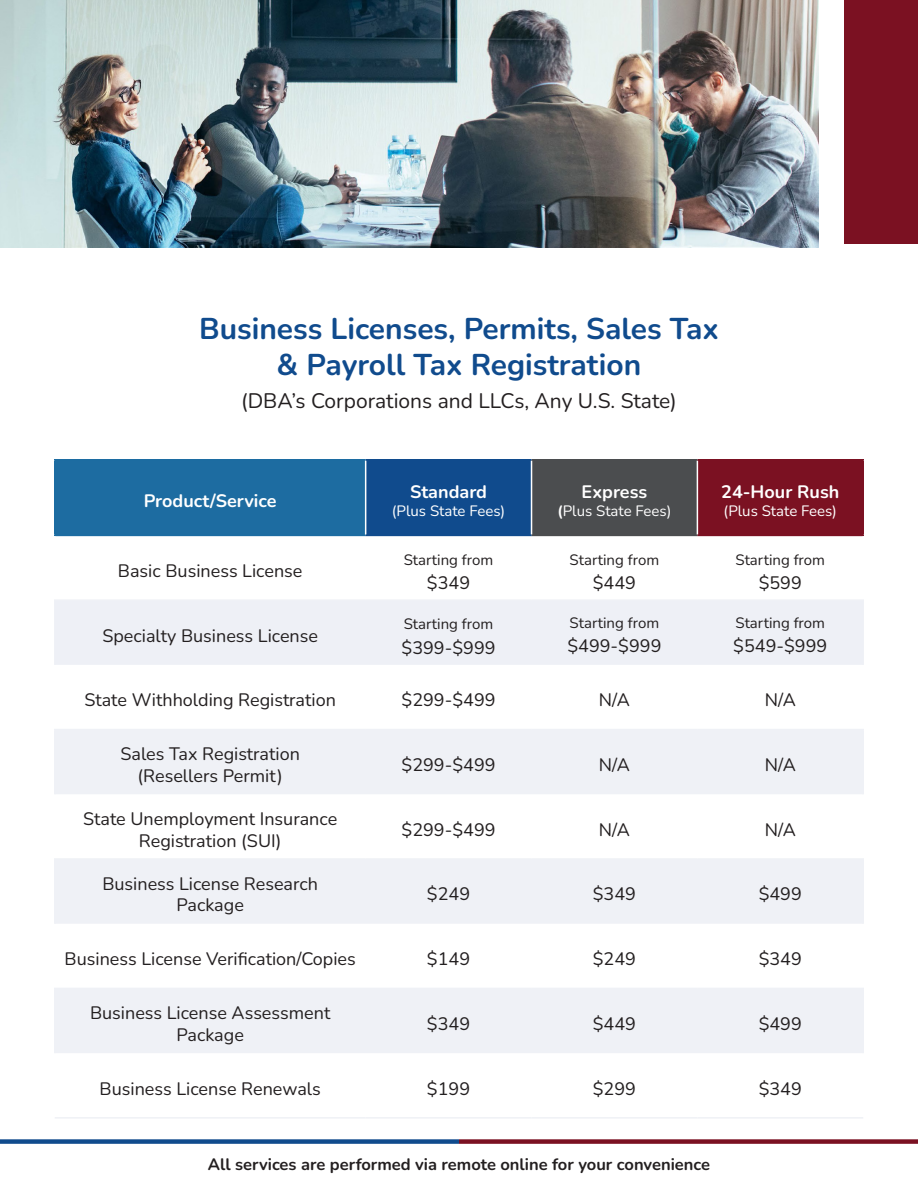
<style>
.page{position:relative;width:918px;height:1188px;background:#fff}
.page>*{position:absolute;margin:0;border:0;box-sizing:border-box;transform-origin:0 0}
.t1{font:700 30px "Nunito";color:#104b8d}
.t2{font:21px "Nunito";color:#231f20}
.t3{font:18px "Nunito";color:#231f20}
.t4{font:700 18px "Nunito";color:#fff}
.t5{font:700 16.5px "Nunito";color:#231f20}
.t6{font:15px "Nunito";color:#231f20}
.t7{font:15px "Nunito";color:#fff}
.s1{font-weight:700}
</style>
<div class="page">
<div style="left:55px;top:460px;width:311px;height:75px;background:#1d6ca1"></div>
<div style="left:366px;top:460px;width:166px;height:75px;background:#104b8d"></div>
<div style="left:532px;top:460px;width:165px;height:75px;background:#4b4d4f"></div>
<div style="left:697px;top:460px;width:166px;height:75px;background:#7b1122"></div>
<svg style="left:56px;top:536px;width:806px;height:1px"></svg>
<div style="left:56px;top:601px;width:806px;height:64px;background:#eef0f6"></div>
<svg style="left:56px;top:730px;width:806px;height:323px;fill:#eff1f6"></svg>
<hr style="left:54px;top:459px;width:312px;height:1px;background:#1c6ca2">
<hr style="left:54px;top:460px;width:2px;height:75px;background:#1c6ca2">
<hr style="left:54px;top:535px;width:312px;height:1px;background:#1c6ca2">
<hr style="left:365px;top:460px;width:1px;height:75px;background:#fff">
<hr style="left:531px;top:460px;width:1px;height:75px;background:#fff">
<hr style="left:697px;top:460px;width:1px;height:75px;background:#fff">
<hr style="left:697px;top:459px;width:167px;height:1px;background:#7b1122">
<hr style="left:862px;top:460px;width:2px;height:75px;background:#7b1122">
<hr style="left:697px;top:535px;width:167px;height:1px;background:#7b1122">
<hr style="left:532px;top:459px;width:165px;height:1px;background:#4b4d4f">
<hr style="left:532px;top:535px;width:165px;height:1px;background:#4b4d4f">
<hr style="left:366px;top:459px;width:166px;height:1px;background:#104b8d">
<hr style="left:366px;top:535px;width:166px;height:1px;background:#104b8d">
<hr style="left:54px;top:599px;width:312px;height:2px;background:#eff1f6">
<hr style="left:54px;top:601px;width:2px;height:64px;background:#eff1f6">
<hr style="left:366px;top:599px;width:166px;height:2px;background:#eff1f6">
<hr style="left:532px;top:599px;width:165px;height:2px;background:#eff1f6">
<hr style="left:697px;top:599px;width:167px;height:2px;background:#eff1f6">
<hr style="left:862px;top:601px;width:2px;height:64px;background:#eff1f6">
<hr style="left:54px;top:729px;width:312px;height:1px;background:#eff1f6">
<hr style="left:54px;top:730px;width:2px;height:64px;background:#eff1f6">
<hr style="left:366px;top:729px;width:166px;height:1px;background:#eff1f6">
<hr style="left:532px;top:729px;width:165px;height:1px;background:#eff1f6">
<hr style="left:697px;top:729px;width:167px;height:1px;background:#eff1f6">
<hr style="left:862px;top:730px;width:2px;height:64px;background:#eff1f6">
<hr style="left:54px;top:858px;width:312px;height:2px;background:#eff1f6">
<hr style="left:54px;top:860px;width:2px;height:64px;background:#eff1f6">
<hr style="left:366px;top:858px;width:166px;height:2px;background:#eff1f6">
<hr style="left:532px;top:858px;width:165px;height:2px;background:#eff1f6">
<hr style="left:697px;top:858px;width:167px;height:2px;background:#eff1f6">
<hr style="left:862px;top:860px;width:2px;height:64px;background:#eff1f6">
<hr style="left:54px;top:988px;width:312px;height:1px;background:#eff1f6">
<hr style="left:54px;top:989px;width:2px;height:64px;background:#eff1f6">
<hr style="left:366px;top:988px;width:166px;height:1px;background:#eff1f6">
<hr style="left:532px;top:988px;width:165px;height:1px;background:#eff1f6">
<hr style="left:697px;top:988px;width:167px;height:1px;background:#eff1f6">
<hr style="left:862px;top:989px;width:2px;height:64px;background:#eff1f6">
<hr style="left:55px;top:1117px;width:311px;height:2px;background:#eff1f6">
<hr style="left:366px;top:1117px;width:166px;height:2px;background:#eff1f6">
<hr style="left:532px;top:1117px;width:165px;height:2px;background:#eff1f6">
<hr style="left:697px;top:1117px;width:166px;height:2px;background:#eff1f6">
<img style="left:0;top:0;width:818px;height:248px">
<div style="left:845px;top:0;width:73px;height:244px;background:#7b1122"></div>
<div style="left:0;top:1139px;width:459px;height:5px;background:#104b8d"></div>
<div style="left:459px;top:1139px;width:459px;height:5px;background:#7b1122"></div>
<p class="t1" style="left:199px;top:307px;width:521px">Business Licenses, Permits, Sales Tax</p>
<p class="t1" style="left:277px;top:343px;width:366px">&amp; Payroll Tax Registration</p>
<p class="t2" style="left:241px;top:386px;width:437px">(DBA’s Corporations and LLCs, Any U.S. State)</p>
<p class="t4" style="left:144px;top:488px;width:134px">Product/Service</p>
<p class="t3" style="left:118px;top:558px;width:186px">Basic Business License</p>
<p class="t3" style="left:102px;top:623px;width:217px">Specialty Business License</p>
<p class="t4" style="left:410px;top:479px;width:78px">Standard</p>
<p class="t7" style="left:392px;top:500px;width:115px">(Plus State Fees)</p>
<p class="t4" style="left:582px;top:479px;width:67px">Express</p>
<p class="t7" style="left:557px;top:500px;width:116px"><span class="s1">(</span>Plus State Fees)</p>
<p class="t4" style="left:721px;top:479px;width:120px">24-Hour Rush</p>
<p class="t7" style="left:724px;top:500px;width:115px">(Plus State Fees)</p>
<p class="t6" style="left:404px;top:549px;width:91px">Starting from</p>
<p class="t3" style="left:427px;top:570px;width:45px">$349</p>
<p class="t6" style="left:570px;top:549px;width:91px">Starting from</p>
<p class="t3" style="left:593px;top:570px;width:45px">$449</p>
<p class="t6" style="left:736px;top:549px;width:91px">Starting from</p>
<p class="t3" style="left:759px;top:570px;width:45px">$599</p>
<p class="t6" style="left:404px;top:614px;width:91px">Starting from</p>
<p class="t3" style="left:402px;top:635px;width:96px">$399-$999</p>
<p class="t6" style="left:570px;top:612px;width:91px">Starting from</p>
<p class="t3" style="left:567px;top:634px;width:96px">$499-$999</p>
<p class="t6" style="left:736px;top:612px;width:91px">Starting from</p>
<p class="t3" style="left:733px;top:634px;width:96px">$549-$999</p>
<p class="t3" style="left:84px;top:687px;width:253px">State Withholding Registration</p>
<p class="t3" style="left:402px;top:687px;width:96px">$299-$499</p>
<p class="t3" style="left:599px;top:687px;width:33px">N/A</p>
<p class="t3" style="left:765px;top:687px;width:33px">N/A</p>
<p class="t3" style="left:120px;top:741px;width:181px">Sales Tax Registration</p>
<p class="t3" style="left:138px;top:763px;width:147px">(Resellers Permit)</p>
<p class="t3" style="left:402px;top:752px;width:96px">$299-$499</p>
<p class="t3" style="left:599px;top:752px;width:33px">N/A</p>
<p class="t3" style="left:765px;top:752px;width:33px">N/A</p>
<p class="t3" style="left:83px;top:806px;width:256px">State Unemployment Insurance</p>
<p class="t3" style="left:139px;top:828px;width:144px">Registration (SUI)</p>
<p class="t3" style="left:102px;top:871px;width:217px">Business License Research</p>
<p class="t3" style="left:177px;top:892px;width:69px">Package</p>
<p class="t3" style="left:402px;top:817px;width:96px">$299-$499</p>
<p class="t3" style="left:599px;top:817px;width:33px">N/A</p>
<p class="t3" style="left:765px;top:817px;width:33px">N/A</p>
<p class="t3" style="left:427px;top:882px;width:45px">$249</p>
<p class="t3" style="left:593px;top:882px;width:45px">$349</p>
<p class="t3" style="left:759px;top:882px;width:45px">$499</p>
<p class="t3" style="left:65px;top:946px;width:293px">Business License Verification/Copies</p>
<p class="t3" style="left:427px;top:946px;width:45px">$149</p>
<p class="t3" style="left:593px;top:946px;width:45px">$249</p>
<p class="t3" style="left:759px;top:946px;width:45px">$349</p>
<p class="t3" style="left:90px;top:1000px;width:242px">Business License Assessment</p>
<p class="t3" style="left:177px;top:1022px;width:69px">Package</p>
<p class="t3" style="left:427px;top:1011px;width:45px">$349</p>
<p class="t3" style="left:593px;top:1011px;width:45px">$449</p>
<p class="t3" style="left:759px;top:1011px;width:45px">$499</p>
<p class="t3" style="left:100px;top:1076px;width:223px">Business License Renewals</p>
<p class="t3" style="left:427px;top:1076px;width:45px">$199</p>
<p class="t3" style="left:593px;top:1076px;width:45px">$299</p>
<p class="t3" style="left:759px;top:1076px;width:45px">$349</p>
<p class="t5" style="left:208px;top:1153px;width:504px">All services are performed via remote online for your convenience</p>
</div>
